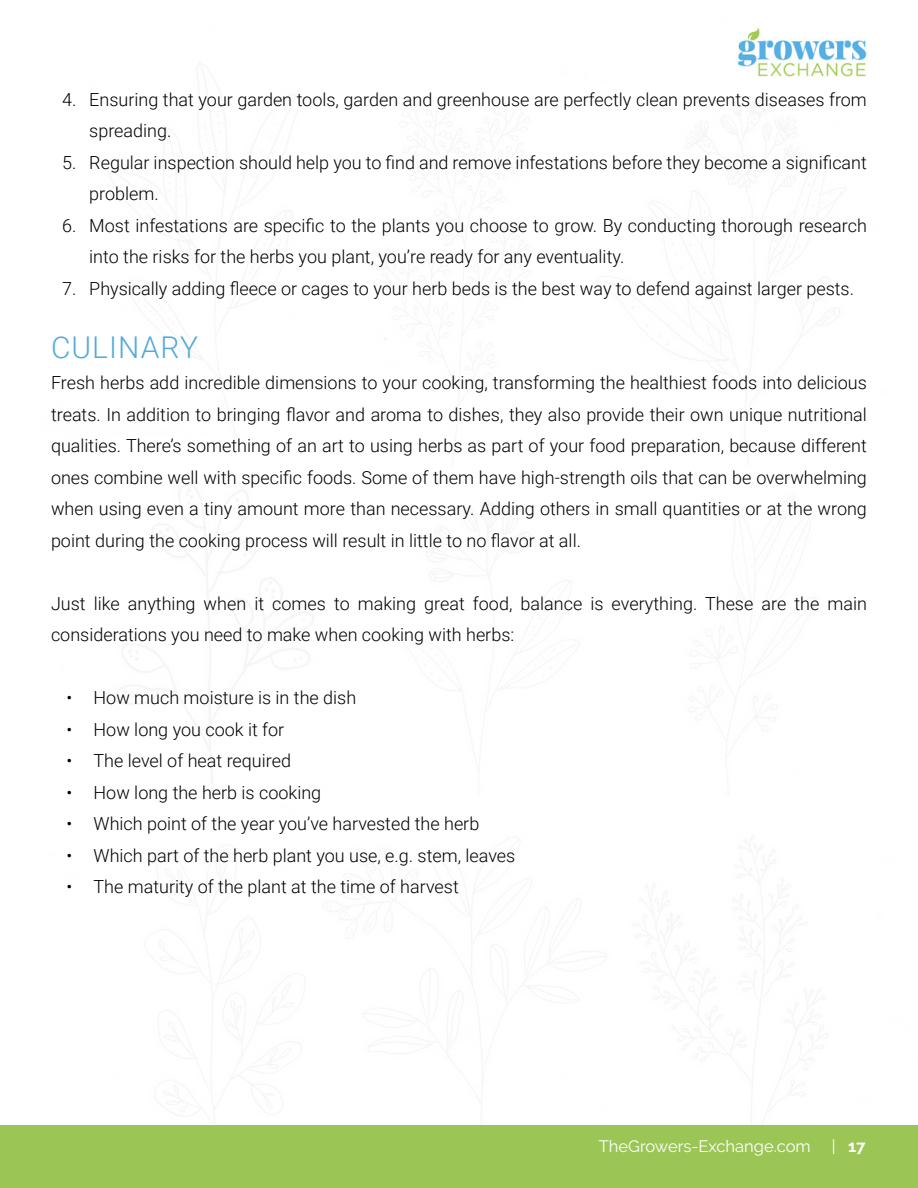
<style>
.page{position:relative;width:918px;height:1188px;background:#fff}
.page>*{position:absolute;margin:0;border:0;box-sizing:border-box;transform-origin:0 0}
.t1{font:300 30px "Roboto";letter-spacing:.035em;color:#54aadb}
.t2{font:300 18px/31.5px "Roboto";color:#000}
.t3{font:16.5px "Raleway";color:#fff}
.t4{font:700 16.5px "Raleway";color:#fff}
.s1{font-weight:400}
</style>
<div class="page">
<div style="left:0;top:1126px;width:918px;height:62px;background:#9bc656"></div>
<img style="left:737px;top:27px;width:130px;height:50px">
<p class="t2" style="left:89px;top:83px;width:779px;text-indent:-27px">4. Ensuring that your garden tools, garden and greenhouse are perfectly clean prevents diseases from spreading.</p>
<p class="t2" style="left:89px;top:146px;width:779px;text-indent:-27px">5. Regular inspection should help you to find and remove infestations before they become a significant problem.</p>
<p class="t2" style="left:89px;top:209px;width:779px;text-indent:-27px">6. Most infestations are specific to the plants you choose to grow. By conducting thorough research into the risks for the herbs you plant, you’re ready for any eventuality.</p>
<p class="t2" style="left:62px;top:272px;width:793px">7. Physically adding fleece or cages to your herb beds is the best way to defend against larger pests.</p>
<h1 class="t1" style="left:51px;top:326px;width:148px">CULINARY</h1>
<p class="t2" style="left:51px;top:366px;width:817px;text-align:justify">Fresh herbs add incredible dimensions to your cooking, transforming the healthiest foods into delicious treats. In addition to bringing flavor and aroma to dishes, they also provide their own unique nutritional qualities. There’s something of an art to using herbs as part of your food preparation, because different ones combine well with specific foods. Some of them have high-strength oils that can be overwhelming when using even a tiny amount more than necessary. Adding others in small quantities or at the wrong point during the cooking process will result in little to no flavor at all.</p>
<p class="t2" style="left:51px;top:587px;width:817px">Just like anything when it comes to making great food, balance is everything. These are the main considerations you need to make when cooking with herbs:</p>
<p class="t2" style="left:67px;top:681px;width:291px">• How much moisture is in the dish</p>
<p class="t2" style="left:67px;top:713px;width:219px">• How long you cook it for</p>
<p class="t2" style="left:67px;top:744px;width:226px">• The level of heat required</p>
<p class="t2" style="left:67px;top:776px;width:256px">• How long the herb is cooking</p>
<p class="t2" style="left:67px;top:807px;width:414px">• Which point of the year you’ve harvested the herb</p>
<p class="t2" style="left:67px;top:839px;width:450px">• Which part of the herb plant you use, e.g. stem, leaves</p>
<p class="t2" style="left:67px;top:870px;width:394px">• The maturity of the plant at the time of harvest</p>
<p class="t3" style="left:599px;top:1137px;width:213px">TheGrowers-Exchange.com</p>
<p class="t4" style="left:832px;top:1137px;width:35px"><span class="s1">|</span> 17</p>
</div>
